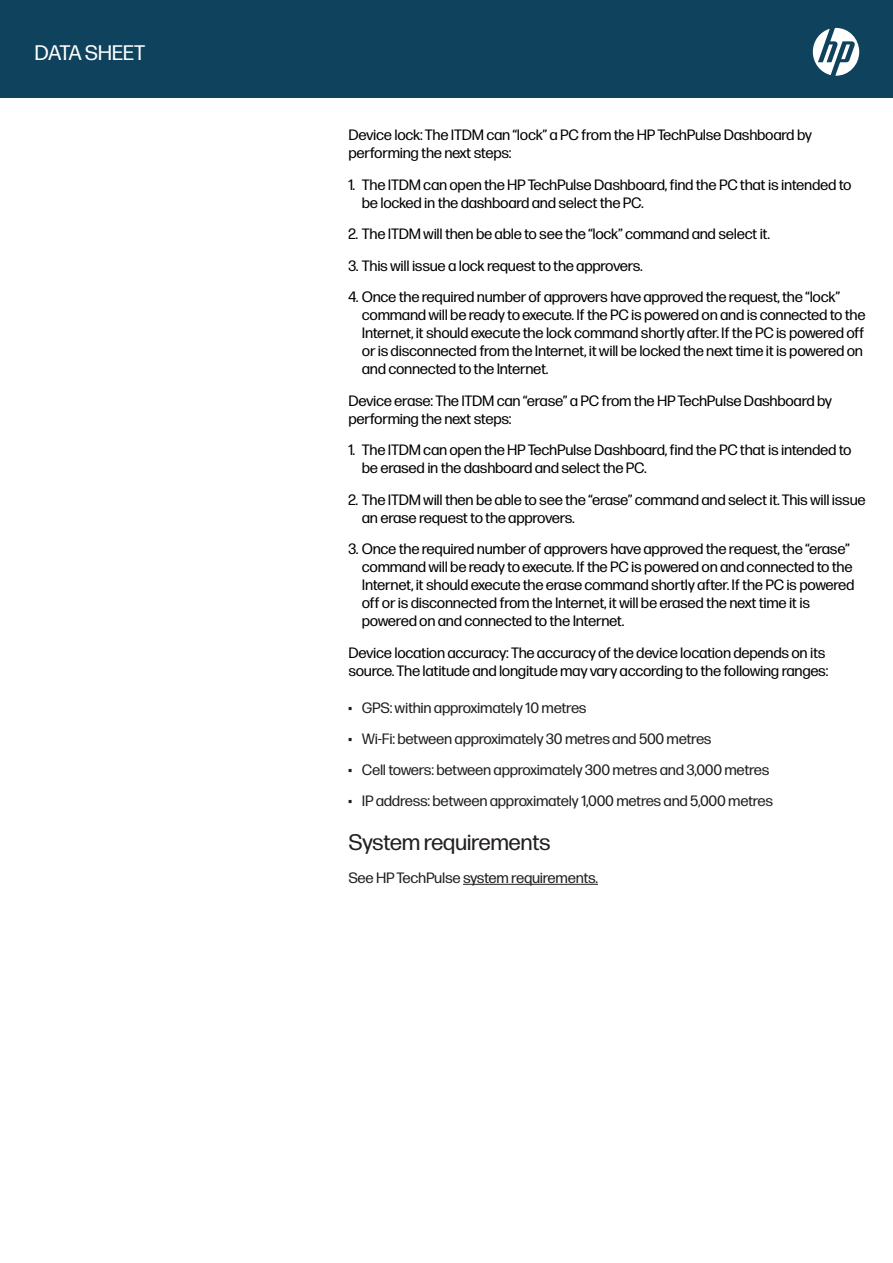
<style>
.page{position:relative;width:893px;height:1263px;background:#fff}
.page>*{position:absolute;margin:0;border:0;box-sizing:border-box;transform-origin:0 0}
.t1{font:22.5px "Forma DJR Micro";letter-spacing:-.02em;color:#231f20}
.t2{font:21px "Forma DJR Micro";letter-spacing:-.02em;color:#fff}
.t3{font:15px/18px "Forma DJR Micro";letter-spacing:-.02em;color:#000}
.t4{font:15px "Forma DJR Micro";letter-spacing:-.02em;color:#231f20}
.s1{font-family:"Forma DJR Display"}
</style>
<div class="page">
<div style="left:0;top:0;width:893px;height:98px;background:#0f425c"></div>
<svg style="left:813px;top:28px;width:46px;height:48px"></svg>
<hr style="left:463px;top:884px;width:135px;height:1px;background:#231f20">
<h2 class="t2" style="left:35px;top:38px;width:112px">DATA SHEET</h2>
<p class="t3" style="left:348px;top:125px;width:465px">Device lock: The ITDM can “lock” a PC from the HP TechPulse Dashboard by performing the next steps:</p>
<p class="t3" style="left:362px;top:174px;width:491px;text-indent:-14px"><span class="s1">1.</span> The ITDM can open the HP TechPulse Dashboard, find the PC that is intended to be locked in the dashboard and select the PC.</p>
<p class="t3" style="left:348px;top:224px;width:423px"><span class="s1">2.</span> The ITDM will then be able to see the “lock” command and select it.</p>
<p class="t3" style="left:348px;top:255px;width:296px"><span class="s1">3.</span> This will issue a lock request to the approvers.</p>
<p class="t3" style="left:362px;top:287px;width:505px;text-indent:-14px"><span class="s1">4.</span> Once the required number of approvers have approved the request, the “lock” command will be ready to execute. If the PC is powered on and is connected to the Internet, it should execute the lock command shortly after. If the PC is powered off or is disconnected from the Internet, it will be locked the next time it is powered on and connected to the Internet.</p>
<p class="t3" style="left:348px;top:390px;width:485px">Device erase: The ITDM can “erase” a PC from the HP TechPulse Dashboard by performing the next steps:</p>
<p class="t3" style="left:362px;top:440px;width:491px;text-indent:-14px"><span class="s1">1.</span> The ITDM can open the HP TechPulse Dashboard, find the PC that is intended to be erased in the dashboard and select the PC.</p>
<p class="t3" style="left:362px;top:489px;width:505px;text-indent:-14px"><span class="s1">2.</span> The ITDM will then be able to see the “erase” command and select it. This will issue an erase request to the approvers.</p>
<p class="t3" style="left:362px;top:539px;width:494px;text-indent:-14px"><span class="s1">3.</span> Once the required number of approvers have approved the request, the “erase” command will be ready to execute. If the PC is powered on and connected to the Internet, it should execute the erase command shortly after. If the PC is powered off or is disconnected from the Internet, it will be erased the next time it is powered on and connected to the Internet.</p>
<p class="t3" style="left:348px;top:642px;width:482px">Device location accuracy: The accuracy of the device location depends on its source. The latitude and longitude may vary according to the following ranges:</p>
<p class="t4" style="left:348px;top:697px;width:240px"><span class="s1">•</span> GPS: within approximately 10 metres</p>
<p class="t4" style="left:348px;top:728px;width:365px"><span class="s1">•</span> Wi-Fi: between approximately 30 metres and 500 metres</p>
<p class="t4" style="left:348px;top:759px;width:423px"><span class="s1">•</span> Cell towers: between approximately 300 metres and 3,000 metres</p>
<p class="t4" style="left:348px;top:789px;width:426px"><span class="s1">•</span> IP address: between approximately 1,000 metres and 5,000 metres</p>
<h1 class="t1" style="left:348px;top:826px;width:204px">System requirements</h1>
<p class="t4" style="left:348px;top:867px;width:251px">See HP TechPulse system requirements.</p>
</div>
